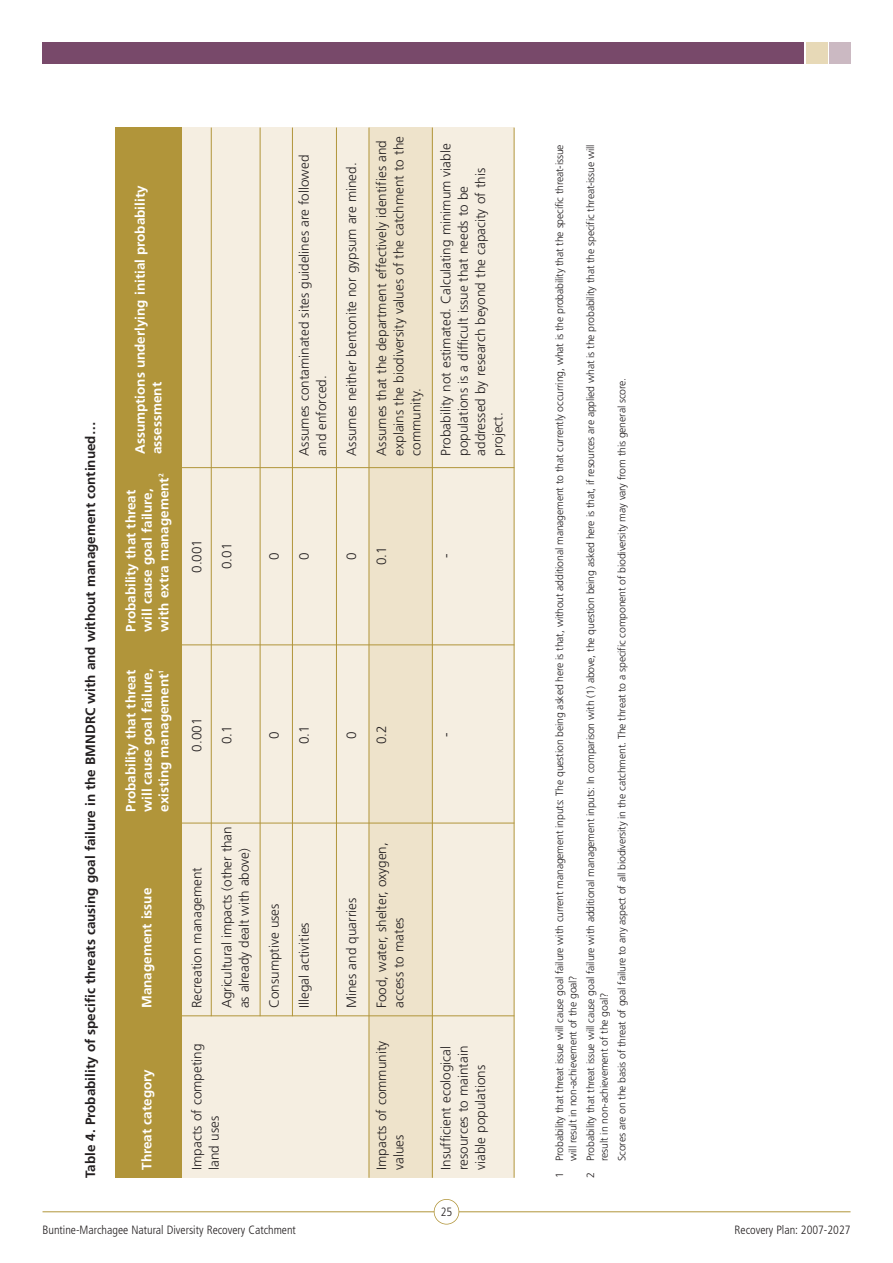
<style>
.page{position:relative;width:893px;height:1263px;background:#fff}
.page>*{position:absolute;margin:0;border:0;box-sizing:border-box;transform-origin:0 0}
.t1{font:300 13.5px/17.2px "Frutiger";color:#231f20}
.t2{font:700 13.5px/16.5px "Frutiger";color:#fff}
.t3{font:700 13.5px "Frutiger";color:#231f20}
.t4{font:300 condensed 12px "Frutiger";color:#231f20}
.t5{font:300 10.5px/13.5px "Frutiger";letter-spacing:-.015em;color:#231f20}
</style>
<div class="page">
<hr style="left:43px;top:1211px;width:807px;height:1px;background:#b1953a">
<div style="left:43px;top:43px;width:761px;height:21px;background:#78496a"></div>
<div style="left:434px;top:1199px;width:25px;height:25px;background:#fff;border-radius:50%"></div>
<div style="left:434px;top:1199px;width:25px;height:26px;border:2px solid #b1953a;border-radius:50%"></div>
<div style="left:829px;top:43px;width:21px;height:21px;background:#cbb9c2"></div>
<div style="left:806px;top:43px;width:21px;height:21px;background:#e7d9b7"></div>
<div style="left:117px;top:128px;width:397px;height:1050px;background:#f5eee1"></div>
<div style="left:369px;top:128px;width:64px;height:1050px;background:#eee3cb"></div>
<hr style="left:120px;top:1016px;width:394px;height:1px;background:#b1953a">
<hr style="left:120px;top:823px;width:394px;height:1px;background:#b1953a">
<hr style="left:120px;top:645px;width:394px;height:1px;background:#b1953a">
<hr style="left:120px;top:467px;width:394px;height:1px;background:#b1953a">
<hr style="left:432px;top:128px;width:1px;height:1050px;background:#b1953a">
<hr style="left:514px;top:128px;width:1px;height:1050px;background:#b1953a">
<hr style="left:211px;top:128px;width:1px;height:888px;background:#b1953a">
<hr style="left:260px;top:128px;width:1px;height:888px;background:#b1953a">
<hr style="left:292px;top:128px;width:1px;height:888px;background:#b1953a">
<hr style="left:336px;top:128px;width:1px;height:888px;background:#b1953a">
<hr style="left:369px;top:128px;width:1px;height:1050px;background:#b1953a">
<div style="left:115px;top:128px;width:67px;height:1050px;background:#b1953a"></div>
<p class="t3" style="left:85px;top:1178px;width:758px;rotate:-90deg">Table 4. Probability of specific threats causing goal failure in the BMNDRC with and without management continued…</p>
<p class="t2" style="left:133px;top:454px;width:270px;rotate:-90deg">Assumptions underlying initial probability assessment</p>
<p class="t2" style="left:123px;top:632px;width:160px;rotate:-90deg">Probability that threat will cause goal failure, with extra management<sup>2</sup></p>
<p class="t2" style="left:123px;top:812px;width:145px;text-align:justify;rotate:-90deg">Probability that threat will cause goal failure, existing management<sup>1</sup></p>
<p class="t2" style="left:140px;top:1008px;width:122px;rotate:-90deg">Management issue</p>
<p class="t2" style="left:140px;top:1170px;width:102px;rotate:-90deg">Threat category</p>
<p class="t1" style="left:297px;top:456px;width:302px;rotate:-90deg">Assumes contaminated sites guidelines are followed and enforced.</p>
<p class="t1" style="left:344px;top:456px;width:295px;rotate:-90deg">Assumes neither bentonite nor gypsum are mined.</p>
<p class="t1" style="left:374px;top:456px;width:321px;rotate:-90deg">Assumes that the department effectively identifies and explains the biodiversity values of the catchment to the community.</p>
<p class="t1" style="left:438px;top:456px;width:314px;rotate:-90deg">Probability not estimated. Calculating minimum viable populations is a difficult issue that needs to be addressed by research beyond the capacity of this project.</p>
<p class="t1" style="left:189px;top:573px;width:35px;rotate:-90deg">0.001</p>
<p class="t1" style="left:219px;top:569px;width:28px;rotate:-90deg">0.01</p>
<p class="t1" style="left:267px;top:560px;width:9px;rotate:-90deg">0</p>
<p class="t1" style="left:297px;top:560px;width:9px;rotate:-90deg">0</p>
<p class="t1" style="left:344px;top:560px;width:9px;rotate:-90deg">0</p>
<p class="t1" style="left:374px;top:565px;width:20px;rotate:-90deg">0.1</p>
<p class="t1" style="left:438px;top:558px;width:6px;rotate:-90deg">-</p>
<p class="t1" style="left:189px;top:752px;width:35px;rotate:-90deg">0.001</p>
<p class="t1" style="left:219px;top:744px;width:20px;rotate:-90deg">0.1</p>
<p class="t1" style="left:267px;top:739px;width:9px;rotate:-90deg">0</p>
<p class="t1" style="left:297px;top:744px;width:20px;rotate:-90deg">0.1</p>
<p class="t1" style="left:344px;top:739px;width:9px;rotate:-90deg">0</p>
<p class="t1" style="left:374px;top:744px;width:20px;rotate:-90deg">0.2</p>
<p class="t1" style="left:438px;top:737px;width:6px;rotate:-90deg">-</p>
<p class="t1" style="left:189px;top:1008px;width:143px;rotate:-90deg">Recreation management</p>
<p class="t1" style="left:219px;top:1008px;width:183px;rotate:-90deg">Agricultural impacts (other than as already dealt with above)</p>
<p class="t1" style="left:267px;top:1008px;width:106px;rotate:-90deg">Consumptive uses</p>
<p class="t1" style="left:297px;top:1008px;width:87px;rotate:-90deg">Illegal activities</p>
<p class="t1" style="left:344px;top:1008px;width:112px;rotate:-90deg">Mines and quarries</p>
<p class="t1" style="left:374px;top:1008px;width:167px;rotate:-90deg">Food, water, shelter, oxygen, access to mates</p>
<p class="t1" style="left:189px;top:1170px;width:127px;rotate:-90deg">Impacts of competing land uses</p>
<p class="t1" style="left:374px;top:1170px;width:130px;rotate:-90deg">Impacts of community values</p>
<p class="t1" style="left:438px;top:1170px;width:125px;text-align:justify;rotate:-90deg">Insufficient ecological resources to maintain viable populations</p>
<p class="t4" style="left:441px;top:1207px;width:13px">25</p>
<p class="t5" style="left:553px;top:1161px;width:1018px;text-indent:-17px;rotate:-90deg">1 Probability that threat issue will cause goal failure with current management inputs: The question being asked here is that, without additional management to that currently occurring, what is the probability that the specific threat-issue will result in non-achievement of the goal?</p>
<p class="t5" style="left:585px;top:1161px;width:1018px;text-indent:-17px;rotate:-90deg">2 Probability that threat issue will cause goal failure with additional management inputs: In comparison with (1) above, the question being asked here is that, if resources are applied what is the probability that the specific threat-issue will result in non-achievement of the goal?</p>
<p class="t5" style="left:616px;top:1161px;width:784px;rotate:-90deg">Scores are on the basis of threat of goal failure to any aspect of all biodiversity in the catchment. The threat to a specific component of biodiversity may vary from this general score.</p>
<p class="t4" style="left:43px;top:1225px;width:255px">Buntine-Marchagee Natural Diversity Recovery Catchment</p>
<p class="t4" style="left:734px;top:1225px;width:117px">Recovery Plan: 2007-2027</p>
</div>
